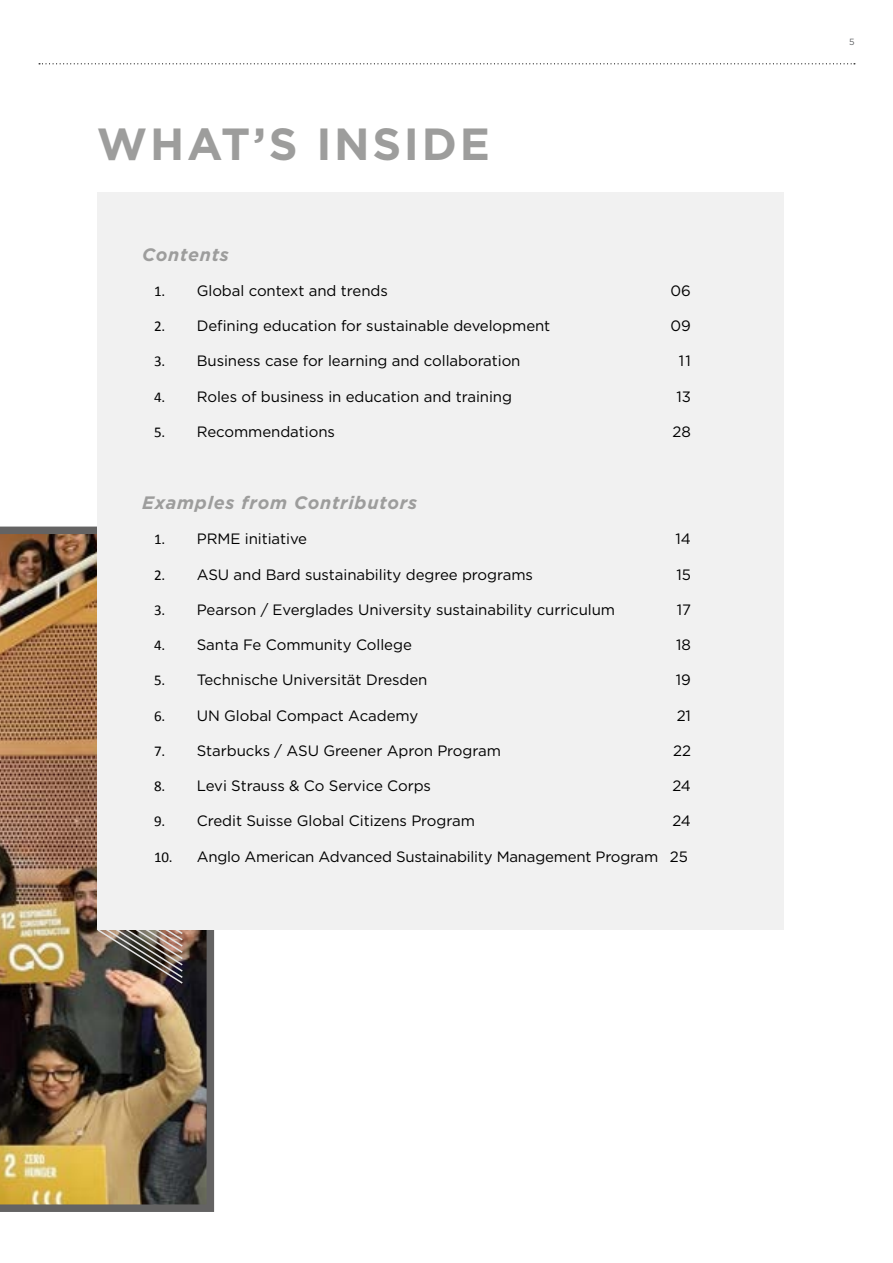
<style>
.page{position:relative;width:893px;height:1263px;background:#fff}
.page>*{position:absolute;margin:0;border:0;box-sizing:border-box;transform-origin:0 0}
.t1{font:700 45px "Gotham";letter-spacing:.06em;color:#9d9d9c}
.t2{font:italic 700 18px "Gotham";letter-spacing:.04em;color:#9d9d9c}
.t3{font:15px "Gotham";letter-spacing:-.005em;color:#000}
.t4{font:9px "Gotham";color:#616366}
.s1{font-family:"Calibri"}
</style>
<div class="page">
<svg style="left:39px;top:63px;width:816px;height:1px"></svg>
<img style="left:0;top:527px;width:214px;height:685px">
<img style="left:96px;top:859px;width:88px;height:126px">
<div style="left:97px;top:192px;width:687px;height:738px;background:#f1f1f1"></div>
<h1 class="t1" style="left:97px;top:118px;width:394px">WHAT’S INSIDE</h1>
<p class="t2" style="left:142px;top:242px;width:88px">Contents</p>
<p class="t3" style="left:154px;top:282px;width:235px"><span class="s1">1.</span> Global context and trends</p>
<p class="t3" style="left:671px;top:282px;width:22px">06</p>
<p class="t3" style="left:154px;top:318px;width:398px"><span class="s1">2.</span> Defining education for sustainable development</p>
<p class="t3" style="left:671px;top:318px;width:22px">09</p>
<p class="t3" style="left:154px;top:353px;width:368px"><span class="s1">3.</span> Business case for learning and collaboration</p>
<p class="t3" style="left:679px;top:353px;width:14px">11</p>
<p class="t3" style="left:154px;top:388px;width:360px"><span class="s1">4.</span> Roles of business in education and training</p>
<p class="t3" style="left:676px;top:388px;width:16px">13</p>
<p class="t3" style="left:154px;top:423px;width:182px"><span class="s1">5.</span> Recommendations</p>
<p class="t3" style="left:673px;top:423px;width:20px">28</p>
<p class="t2" style="left:142px;top:491px;width:276px">Examples from Contributors</p>
<p class="t3" style="left:154px;top:531px;width:155px"><span class="s1">1.</span> PRME initiative</p>
<p class="t3" style="left:676px;top:531px;width:17px">14</p>
<p class="t3" style="left:154px;top:566px;width:380px"><span class="s1">2.</span> ASU and Bard sustainability degree programs</p>
<p class="t3" style="left:676px;top:566px;width:16px">15</p>
<p class="t3" style="left:154px;top:601px;width:463px"><span class="s1">3.</span> Pearson / Everglades University sustainability curriculum</p>
<p class="t3" style="left:677px;top:601px;width:16px">17</p>
<p class="t3" style="left:154px;top:636px;width:259px"><span class="s1">4.</span> Santa Fe Community College</p>
<p class="t3" style="left:676px;top:636px;width:16px">18</p>
<p class="t3" style="left:154px;top:672px;width:275px"><span class="s1">5.</span> Technische Universität Dresden</p>
<p class="t3" style="left:676px;top:672px;width:17px">19</p>
<p class="t3" style="left:154px;top:707px;width:266px"><span class="s1">6.</span> UN Global Compact Academy</p>
<p class="t3" style="left:677px;top:707px;width:16px">21</p>
<p class="t3" style="left:154px;top:742px;width:348px"><span class="s1">7.</span> Starbucks / ASU Greener Apron Program</p>
<p class="t3" style="left:673px;top:742px;width:19px">22</p>
<p class="t3" style="left:154px;top:777px;width:279px"><span class="s1">8.</span> Levi Strauss &amp; Co Service Corps</p>
<p class="t3" style="left:672px;top:777px;width:20px">24</p>
<p class="t3" style="left:154px;top:813px;width:322px"><span class="s1">9.</span> Credit Suisse Global Citizens Program</p>
<p class="t3" style="left:672px;top:813px;width:20px">24</p>
<p class="t3" style="left:154px;top:848px;width:535px"><span class="s1">10.</span> Anglo American Advanced Sustainability Management Program 25</p>
<p class="t4" style="left:849px;top:37px;width:7px">5</p>
</div>
